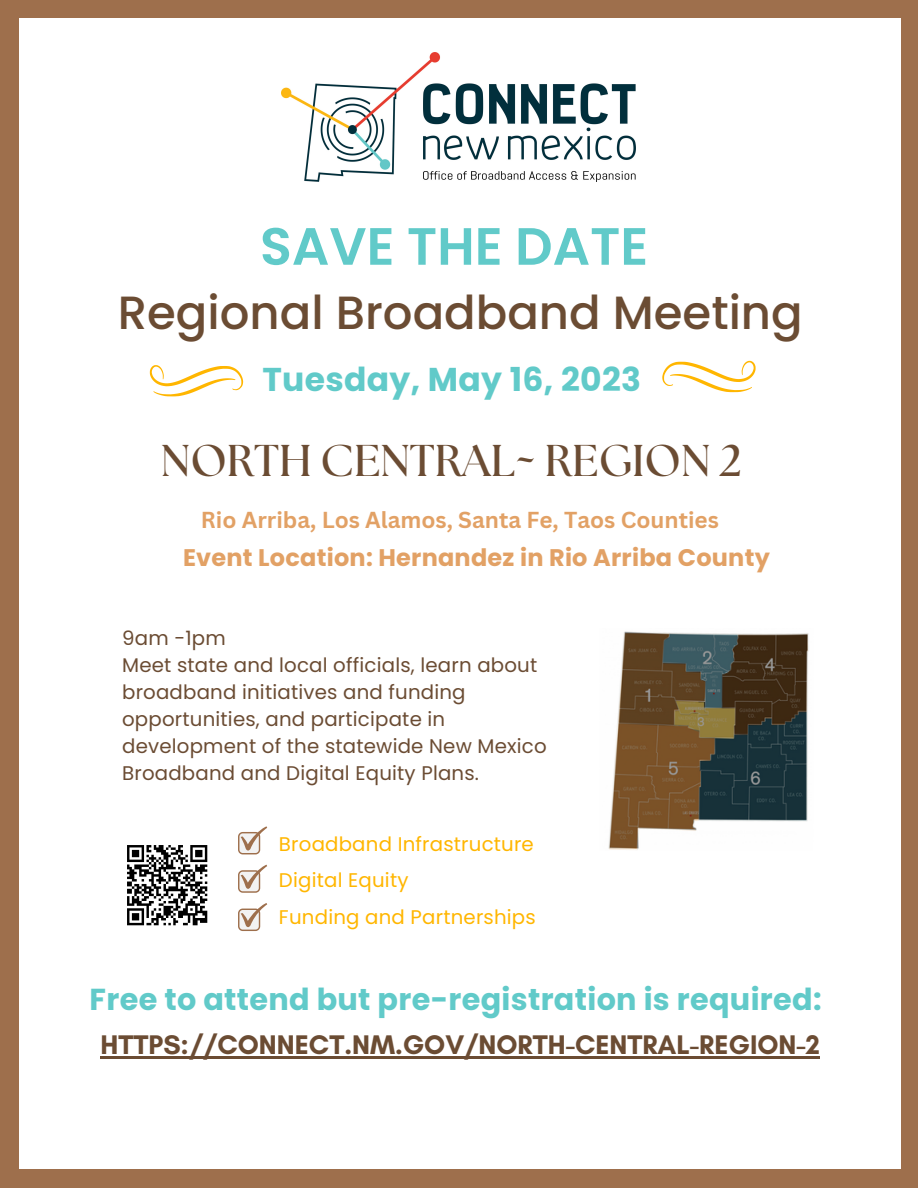
<style>
.page{position:relative;width:918px;height:1188px;background:#9e6f4c}
.page>*{position:absolute;margin:0;border:0;box-sizing:border-box;transform-origin:0 0}
.t1{font:600 52.35px "Poppins";color:#61cac9}
.t2{font:500 46.65px "Poppins";color:#6b4c33}
.t3{font:700 44.4px "The Seasons";color:#6b4c33}
.t4{font:700 33px "Poppins";letter-spacing:.01em;color:#61cac9}
.t5{font:700 30.3px "Poppins";letter-spacing:.01em;color:#61cac9}
.t6{font:700 27.45px "Glacial Indifference";color:#6b4c33}
.t7{font:700 24px "Poppins";letter-spacing:.01em;color:#e2a165}
.t8{font:700 22.5px "Canva Sans";color:#e2a165}
.t9{font:19.8px/27px "Poppins";letter-spacing:.01em;color:#6b4c33}
.t10{font:19.8px/35.7px "Poppins";letter-spacing:.01em;color:#ffb600}
</style>
<div class="page">
<div style="left:20px;top:18px;width:881px;height:1151px;background:#fff"></div>
<svg style="left:238px;top:865px;width:29px;height:28px"></svg>
<svg style="left:238px;top:903px;width:29px;height:28px"></svg>
<svg style="left:238px;top:826px;width:29px;height:28px"></svg>
<img style="left:608px;top:631px;width:201px;height:219px">
<svg style="left:150px;top:365px;width:93px;height:31px"></svg>
<svg style="left:662px;top:361px;width:94px;height:31px"></svg>
<img style="left:282px;top:53px;width:354px;height:128px">
<hr style="left:101px;top:1056px;width:344px;height:3px;background:#6b4c33">
<hr style="left:445px;top:1056px;width:375px;height:3px;background:#6b4c33">
<svg style="left:127px;top:845px;width:81px;height:81px"></svg>
<h1 class="t1" style="left:260px;top:210px;width:390px">SAVE THE DATE</h1>
<h2 class="t2" style="left:118px;top:280px;width:686px">Regional Broadband Meeting</h2>
<h3 class="t4" style="left:262px;top:357px;width:380px">Tuesday, May 16, 2023</h3>
<h3 class="t3" style="left:161px;top:440px;width:582px">NORTH CENTRAL~ REGION 2</h3>
<p class="t8" style="left:201px;top:504px;width:520px">Rio Arriba, Los Alamos, Santa Fe, Taos Counties</p>
<p class="t7" style="left:183px;top:541px;width:588px">Event Location: Hernandez in Rio Arriba County</p>
<p class="t9" style="left:122px;top:625px;width:426px">9am -1pm<br>Meet state and local officials, learn about broadband initiatives and funding opportunities, and participate in development of the statewide New Mexico Broadband and Digital Equity Plans.</p>
<p class="t10" style="left:279px;top:826px;width:256px">Broadband Infrastructure<br>Digital Equity</p>
<p class="t10" style="left:279px;top:899px;width:258px">Funding and Partnerships</p>
<h3 class="t5" style="left:90px;top:978px;width:733px">Free to attend but pre-registration is required:</h3>
<h3 class="t6" style="left:101px;top:1028px;width:721px">HTTPS://CONNECT.NM.GOV/NORTH-CENTRAL-REGION-2</h3>
</div>
